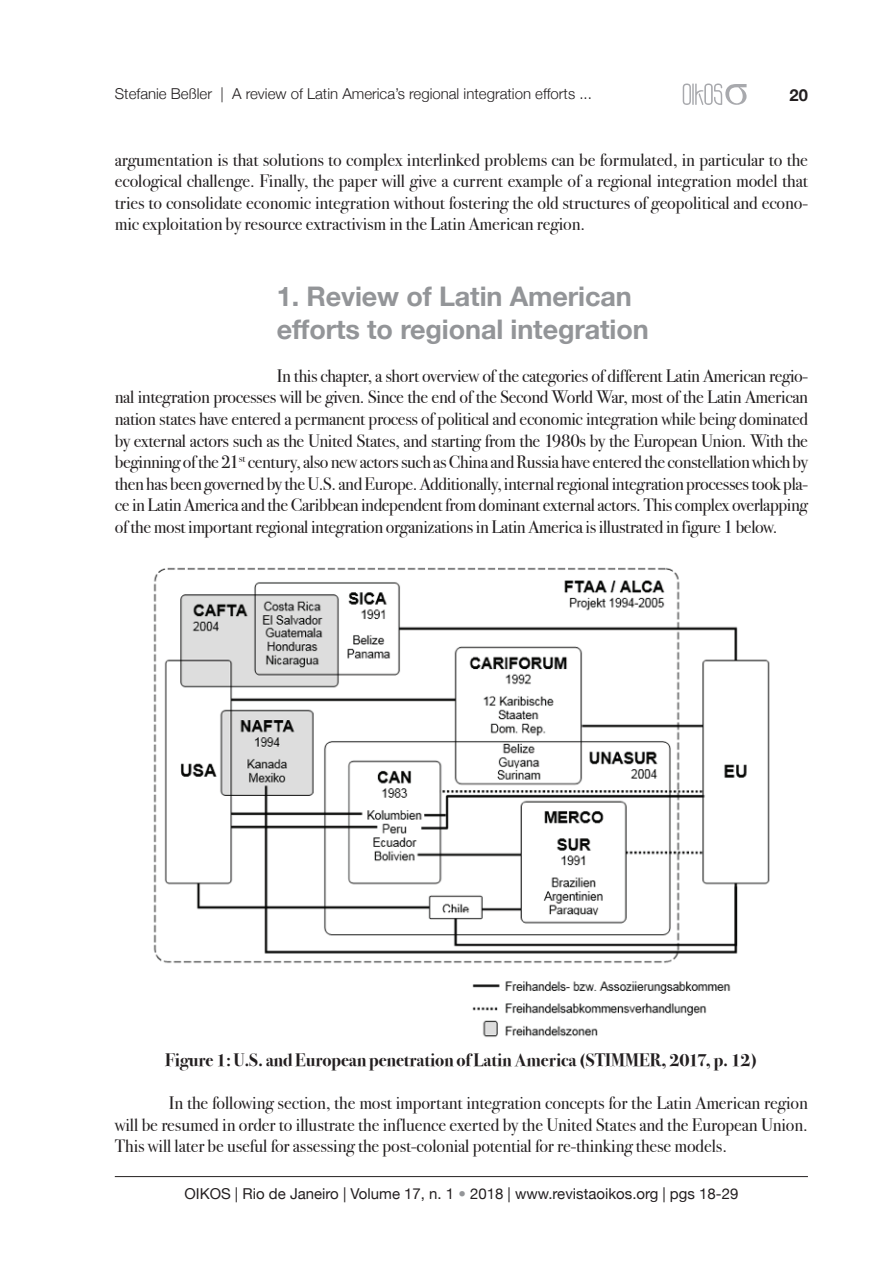
<style>
.page{position:relative;width:893px;height:1263px;background:#fff}
.page>*{position:absolute;margin:0;border:0;box-sizing:border-box;transform-origin:0 0}
.t1{font:700 27px/32.4px "Helvetica Neue";letter-spacing:-.005em;color:#939598}
.t2{font:18px/21.6px "Bodoni Svty Two ITCTT Book";letter-spacing:-.005em;color:#231f20;text-align:justify}
.t3{font:18px "Bodoni Svty Two ITCTT Bold";letter-spacing:-.005em;color:#231f20}
.t4{font:700 16.5px "Helvetica Neue";color:#231f20}
.t5{font:300 15px "Helvetica Neue";color:#231f20}
.t6{font:15px "Helvetica Neue";color:#231f20}
.s1{color:#939598}
</style>
<div class="page">
<svg style="left:683px;top:83px;width:64px;height:22px"></svg>
<img style="left:154px;top:567px;width:615px;height:470px">
<hr style="left:115px;top:1176px;width:693px;height:1px;background:#231f20">
<p class="t5" style="left:115px;top:85px;width:479px">Stefanie Beßler | A review of Latin America’s regional integration efforts ...</p>
<p class="t4" style="left:790px;top:85px;width:20px">20</p>
<p class="t2" style="left:115px;top:149px;width:695px">argumentation is that solutions to complex interlinked problems can be formulated, in particular to the ecological challenge. Finally, the paper will give a current example of a regional integration model that tries to consolidate economic integration without fostering the old structures of geopolitical and econo&shy;mic exploitation by resource extractivism in the Latin American region.</p>
<h1 class="t1" style="left:277px;top:280px;width:373px">1. Review of Latin American efforts to regional integration</h1>
<p class="t2" style="left:115px;top:365px;width:695px;text-indent:162px">In this chapter, a short overview of the categories of different Latin American regio&shy;nal integration processes will be given. Since the end of the Second World War, most of the Latin American nation states have entered a permanent process of political and economic integration while being dominated by external actors such as the United States, and starting from the 1980s by the European Union. With the beginning of the 21<sup>st</sup> century, also new actors such as China and Russia have entered the constellation which by then has been governed by the U.S. and Europe. Additionally, internal regional integration processes took pla&shy;ce in Latin America and the Caribbean independent from dominant external actors. This complex overlapping of the most important regional integration organizations in Latin America is illustrated in figure 1 below.</p>
<p class="t3" style="left:165px;top:1049px;width:594px">Figure 1: U.S. and European penetration of Latin America (STIMMER, 2017, p. 12)</p>
<p class="t2" style="left:115px;top:1092px;width:695px;text-indent:54px">In the following section, the most important integration concepts for the Latin American region will be resumed in order to illustrate the influence exerted by the United States and the European Union.<br>This will later be useful for assessing the post-colonial potential for re-thinking these models.</p>
<p class="t6" style="left:184px;top:1185px;width:555px">OIKOS | Rio de Janeiro | Volume 17, n. 1 <span class="s1">•</span> 2018 | www.revistaoikos.org | pgs 18-29</p>
</div>
